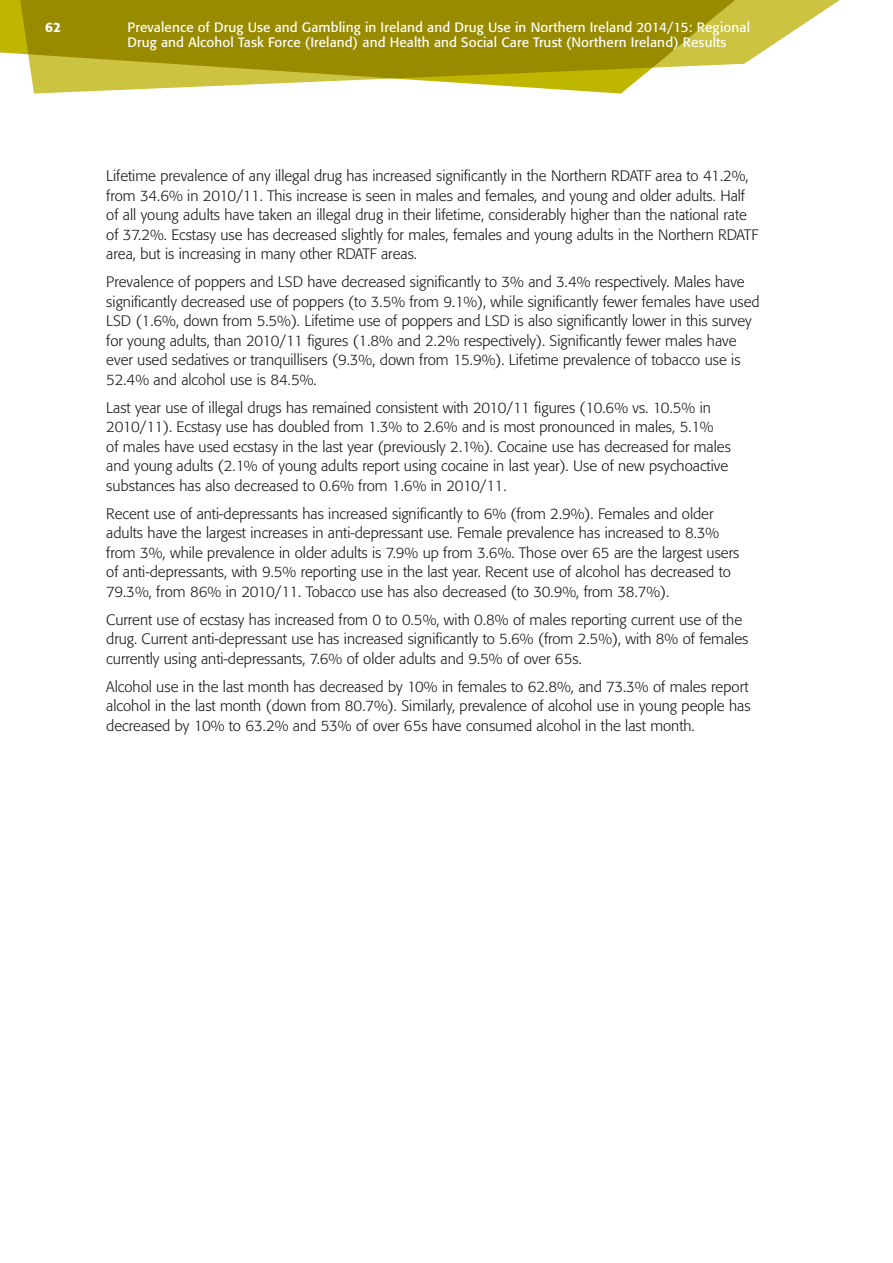
<style>
.page{position:relative;width:893px;height:1263px;background:#fff}
.page>*{position:absolute;margin:0;border:0;box-sizing:border-box;transform-origin:0 0}
.Body__2{font:300 15px/19.5px "Formata";color:#1a171c}
.t1{font:13.5px/15px "Formata";letter-spacing:.01em;color:#fff}
.t2{font:500 13.5px "Formata";color:#fff}
</style>
<div class="page">
<svg style="left:761px;top:0;width:79px;height:53px"></svg>
<svg style="left:0;top:0;width:761px;height:94px;background:#b0a62c"></svg>
<p class="t2" style="left:45px;top:19px;width:17px">62</p>
<p class="t1" style="left:128px;top:20px;width:624px">Prevalence of Drug Use and Gambling in Ireland and Drug Use in Northern Ireland 2014/15: Regional<br>Drug and Alcohol Task Force (Ireland) and Health and Social Care Trust (Northern Ireland) Results</p>
<p class="Body__2" style="left:106px;top:166px;width:653px">Lifetime prevalence of any illegal drug has increased significantly in the Northern RDATF area to 41.2%, from 34.6% in 2010/11. This increase is seen in males and females, and young and older adults. Half of all young adults have taken an illegal drug in their lifetime, considerably higher than the national rate of 37.2%. Ecstasy use has decreased slightly for males, females and young adults in the Northern RDATF area, but is increasing in many other RDATF areas.</p>
<p class="Body__2" style="left:106px;top:272px;width:655px">Prevalence of poppers and LSD have decreased significantly to 3% and 3.4% respectively. Males have significantly decreased use of poppers (to 3.5% from 9.1%), while significantly fewer females have used LSD (1.6%, down from 5.5%). Lifetime use of poppers and LSD is also significantly lower in this survey for young adults, than 2010/11 figures (1.8% and 2.2% respectively). Significantly fewer males have ever used sedatives or tranquillisers (9.3%, down from 15.9%). Lifetime prevalence of tobacco use is 52.4% and alcohol use is 84.5%.</p>
<p class="Body__2" style="left:106px;top:398px;width:626px">Last year use of illegal drugs has remained consistent with 2010/11 figures (10.6% vs. 10.5% in 2010/11). Ecstasy use has doubled from 1.3% to 2.6% and is most pronounced in males, 5.1%<br>of males have used ecstasy in the last year (previously 2.1%). Cocaine use has decreased for males and young adults (2.1% of young adults report using cocaine in last year). Use of new psychoactive substances has also decreased to 0.6% from 1.6% in 2010/11.</p>
<p class="Body__2" style="left:106px;top:504px;width:635px">Recent use of anti-depressants has increased significantly to 6% (from 2.9%). Females and older adults have the largest increases in anti-depressant use. Female prevalence has increased to 8.3% from 3%, while prevalence in older adults is 7.9% up from 3.6%. Those over 65 are the largest users of anti-depressants, with 9.5% reporting use in the last year. Recent use of alcohol has decreased to 79.3%, from 86% in 2010/11. Tobacco use has also decreased (to 30.9%, from 38.7%).</p>
<p class="Body__2" style="left:106px;top:610px;width:644px">Current use of ecstasy has increased from 0 to 0.5%, with 0.8% of males reporting current use of the drug. Current anti-depressant use has increased significantly to 5.6% (from 2.5%), with 8% of females currently using anti-depressants, 7.6% of older adults and 9.5% of over 65s.</p>
<p class="Body__2" style="left:106px;top:677px;width:646px">Alcohol use in the last month has decreased by 10% in females to 62.8%, and 73.3% of males report alcohol in the last month (down from 80.7%). Similarly, prevalence of alcohol use in young people has decreased by 10% to 63.2% and 53% of over 65s have consumed alcohol in the last month.</p>
</div>
